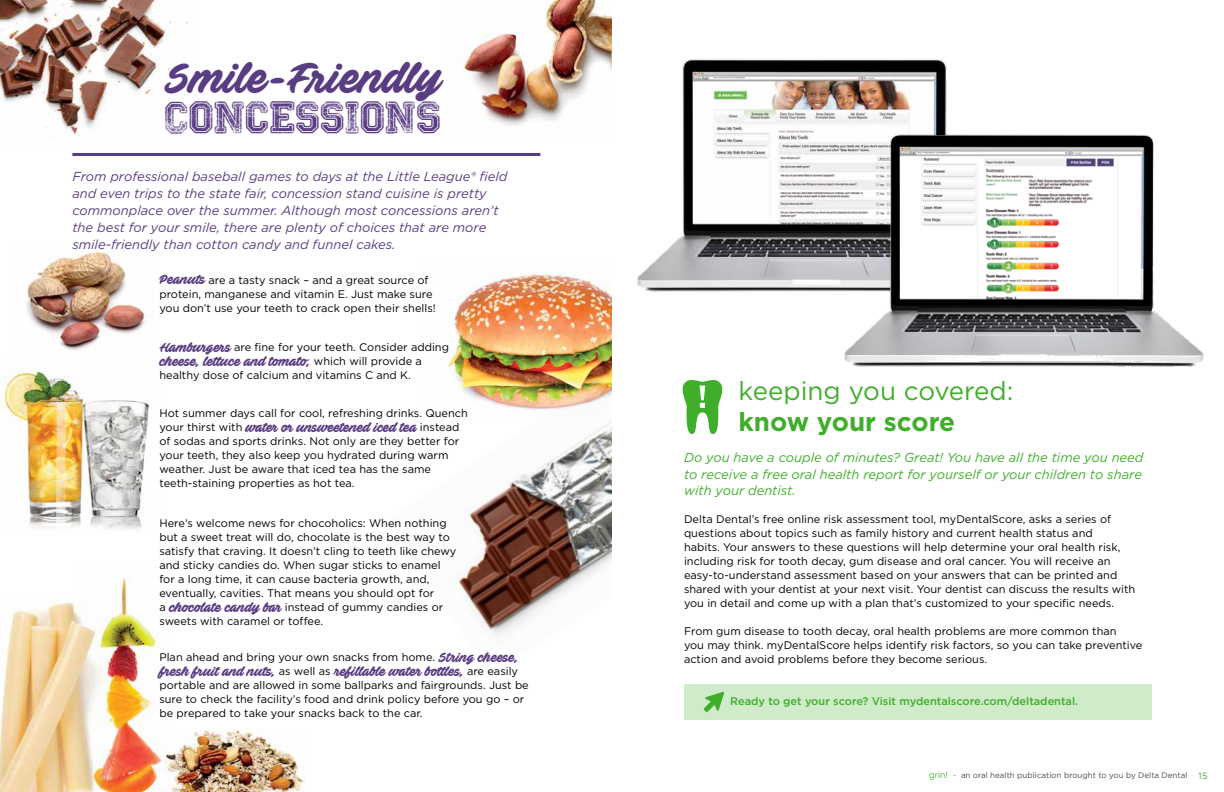
<style>
.page{position:relative;width:1224px;height:792px;background:#fff}
.page>*{position:absolute;margin:0;border:0;box-sizing:border-box;transform-origin:0 0}
.t1{font:41.5px "Ave Fedan PERSONALUSEONLY";color:#593c82}
.t2{font:33.6px "Colleged";color:#593c82}
.t3{font:26px "Gotham";color:#3fae2a}
.t4{font:700 26px "Gotham";color:#3fae2a}
.t5{font:italic 13px/16.8px "Gotham";color:#593c82}
.t6{font:13px "Ave Fedan PERSONALUSEONLY";color:#593c82}
.t7{font:italic 13px/16.8px "Gotham";color:#3fae2a;text-align:justify}
.t8{font:11px/14px "Gotham";color:#000}
.t9{font:500 11px "Gotham";color:#3fae2a}
.t10{font:300 9px "Helvetica Neue LT Std";color:#3fae2a;scale:1.07 1}
.t11{font:8px "Gotham";color:#4d4d4f}
.s1{font-family:"Ave Fedan PERSONALUSEONLY";font-size:13px;color:#593c82}
.s2{font-family:"Gotham";font-size:11px;color:#000}
.s3{font-size:4px}
.s4{font-size:9px;color:#3fae2a}
</style>
<div class="page">
<img style="left:0;top:0;width:193px;height:135px">
<img style="left:463px;top:0;width:149px;height:126px">
<img style="left:446px;top:272px;width:166px;height:100px">
<img style="left:0;top:602px;width:78px;height:190px">
<img style="left:171px;top:728px;width:133px;height:64px">
<img style="left:78px;top:577px;width:93px;height:215px">
<img style="left:26px;top:247px;width:121px;height:103px">
<img style="left:1px;top:365px;width:149px;height:164px">
<img style="left:448px;top:372px;width:164px;height:264px">
<img style="left:637px;top:59px;width:310px;height:233px">
<svg style="left:714px;top:77px;width:31px;height:2px"></svg>
<img style="left:815px;top:111px;width:389px;height:256px">
<svg style="left:918px;top:152px;width:31px;height:2px"></svg>
<div style="left:684px;top:684px;width:468px;height:36px;background:#cfebca"></div>
<hr style="left:72px;top:153px;width:468px;height:3px;background:#593c82">
<svg style="left:682px;top:380px;width:41px;height:54px"></svg>
<svg style="left:704px;top:692px;width:20px;height:20px"></svg>
<h1 class="t1" style="left:165px;top:52px;width:279px">Smile-Friendly</h1>
<h2 class="t2" style="left:165px;top:101px;width:278px">CONCESSIONS</h2>
<p class="t5" style="left:72px;top:168px;width:437px">From professional baseball games to days at the Little League® field and even trips to the state fair, concession stand cuisine is pretty commonplace over the summer. Although most concessions aren’t the best for your smile, there are plenty of choices that are more smile-friendly than cotton candy and funnel cakes.</p>
<p class="t8" style="left:159px;top:272px;width:278px"><span class="s1">Peanuts</span> are a tasty snack – and a great source of protein, manganese and vitamin E. Just make sure you don’t use your teeth to crack open their shells!</p>
<p class="t8" style="left:159px;top:340px;width:291px"><span class="s1">Hamburgers</span> are fine for your teeth. Consider adding</p>
<p class="t6" style="left:159px;top:353px;width:264px">cheese, lettuce and tomato, <span class="s2">which will provide a</span></p>
<p class="t8" style="left:159px;top:368px;width:253px">healthy dose of calcium and vitamins C and K.</p>
<p class="t8" style="left:159px;top:406px;width:310px">Hot summer days call for cool, refreshing drinks. Quench</p>
<p class="t6" style="left:159px;top:419px;width:302px"><span class="s2">your thirst with</span> water or unsweetened iced tea <span class="s2">instead</span></p>
<p class="t8" style="left:159px;top:434px;width:302px">of sodas and sports drinks. Not only are they better for your teeth, they also keep you hydrated during warm weather. Just be aware that iced tea has the same teeth-staining properties as hot tea.</p>
<p class="t8" style="left:159px;top:516px;width:299px">Here’s welcome news for chocoholics: When nothing but a sweet treat will do, chocolate is the best way to satisfy that craving. It doesn’t cling to teeth like chewy and sticky candies do. When sugar sticks to enamel for a long time, it can cause bacteria growth, and, eventually, cavities. That means you should opt for<br>a <span class="s1">chocolate candy bar</span> instead of gummy candies or sweets with caramel or toffee.</p>
<p class="t8" style="left:159px;top:650px;width:360px">Plan ahead and bring your own snacks from home. <span class="s1">String cheese,</span></p>
<p class="t6" style="left:159px;top:663px;width:360px">fresh fruit and nuts, <span class="s2">as well as</span> refillable water bottles, <span class="s2">are easily</span></p>
<p class="t8" style="left:159px;top:678px;width:371px">portable and are allowed in some ballparks and fairgrounds. Just be sure to check the facility’s food and drink policy before you go – or be prepared to take your snacks back to the car.</p>
<h3 class="t3" style="left:739px;top:376px;width:276px">keeping you covered:</h3>
<h3 class="t4" style="left:739px;top:407px;width:218px">know your score</h3>
<p class="t7" style="left:684px;top:448px;width:461px">Do you have a couple of minutes? Great! You have all the time you need to receive a free oral health report for yourself or your children to share with your dentist.</p>
<p class="t8" style="left:684px;top:512px;width:453px">Delta Dental’s free online risk assessment tool, myDentalScore, asks a series of questions about topics such as family history and current health status and<br>habits. Your answers to these questions will help determine your oral health risk, including risk for tooth decay, gum disease and oral cancer. You will receive an easy-to-understand assessment based on your answers that can be printed and shared with your dentist at your next visit. Your dentist can discuss the results with you in detail and come up with a plan that’s customized to your specific needs.</p>
<p class="t8" style="left:684px;top:624px;width:460px">From gum disease to tooth decay, oral health problems are more common than<br>you may think. myDentalScore helps identify risk factors, so you can take preventive action and avoid problems before they become serious.</p>
<p class="t9" style="left:730px;top:695px;width:350px">Ready to get your score? Visit mydentalscore.com/deltadental.</p>
<p class="t10" style="left:929px;top:770px;width:19px">grin!</p>
<p class="t11" style="left:954px;top:771px;width:255px"><span class="s3">•</span> an oral health publication brought to you by Delta Dental <span class="s4">15</span></p>
</div>
